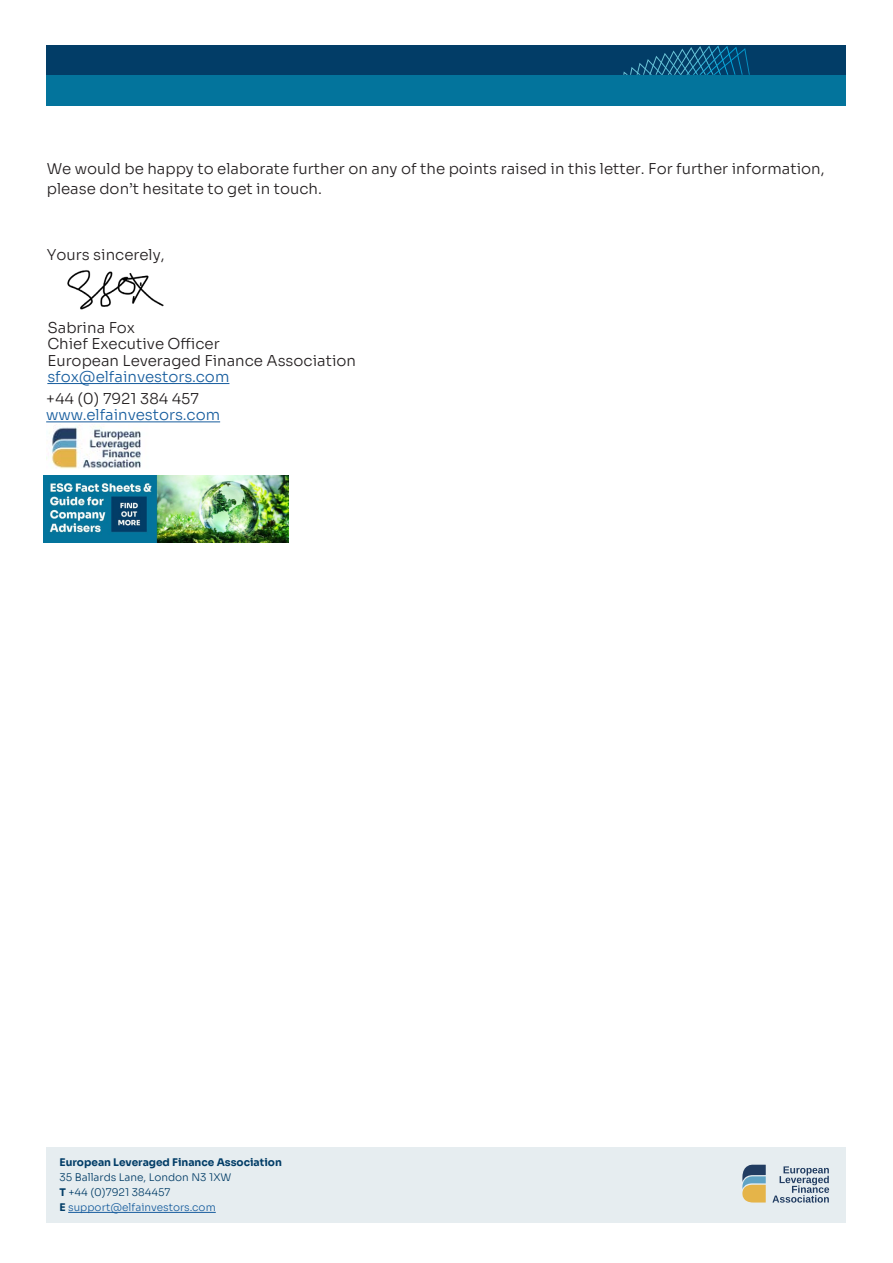
<style>
.page{position:relative;width:893px;height:1263px;background:#fff}
.page>*{position:absolute;margin:0;border:0;box-sizing:border-box;transform-origin:0 0}
._05_1_BODYTEXT_01_So{font:300 15px/16.5px "Sora";color:#231f20}
._05_1_BODYTEXT_01_So-2{font:300 15px/16.5px "Sora";color:#175d9e}
.t1{font:300 10.5px "Sora";color:#023d67}
.t2{font:700 10.5px "Sora";color:#023d67}
.t3{font:300 10.5px "Sora";color:#175d9e}
.s1{color:#175d9e}
.s2{color:#231f20}
.s3{font-weight:700}
.s4{font-weight:700;color:#023d67}
</style>
<div class="page">
<div style="left:47px;top:45px;width:799px;height:30px;background:#023d67"></div>
<svg style="left:623px;top:45px;width:127px;height:30px"></svg>
<div style="left:47px;top:75px;width:799px;height:30px;background:#03749c"></div>
<img style="left:67px;top:270px;width:97px;height:40px">
<hr style="left:47px;top:383px;width:182px;height:1px;background:#175d9e">
<hr style="left:46px;top:421px;width:174px;height:1px;background:#175d9e">
<div style="left:47px;top:1148px;width:799px;height:75px;background:#e6edf0"></div>
<hr style="left:68px;top:1212px;width:148px;height:1px;background:#175d9e">
<svg style="left:742px;top:1164px;width:24px;height:38px"></svg>
<svg style="left:772px;top:1166px;width:57px;height:36px"></svg>
<img style="left:44px;top:476px;width:244px;height:67px">
<img style="left:49px;top:425px;width:92px;height:44px">
<p class="_05_1_BODYTEXT_01_So" style="left:47px;top:158px;width:779px;line-height:19.5px">We would be happy to elaborate further on any of the points raised in this letter. For further information, please don’t hesitate to get in touch.</p>
<p class="_05_1_BODYTEXT_01_So" style="left:47px;top:245px;width:119px">Yours sincerely,</p>
<p class="_05_1_BODYTEXT_01_So" style="left:47px;top:318px;width:310px">Sabrina Fox<br>Chief Executive Officer<br>European Leveraged Finance Association <span class="s1">sfox@elfainvestors.com</span></p>
<p class="_05_1_BODYTEXT_01_So-2" style="left:46px;top:389px;width:175px"><span class="s2">+44 (0) 7921 384 457 </span>www.elfainvestors.com</p>
<p class="t2" style="left:60px;top:1154px;width:224px">European Leveraged Finance Association</p>
<p class="t1" style="left:60px;top:1169px;width:173px">35 Ballards Lane, London N3 1XW</p>
<p class="t1" style="left:60px;top:1184px;width:112px"><span class="s3">T</span> +44 (0)7921 384457</p>
<p class="t3" style="left:60px;top:1199px;width:158px"><span class="s4">E</span> support@elfainvestors.com</p>
</div>
